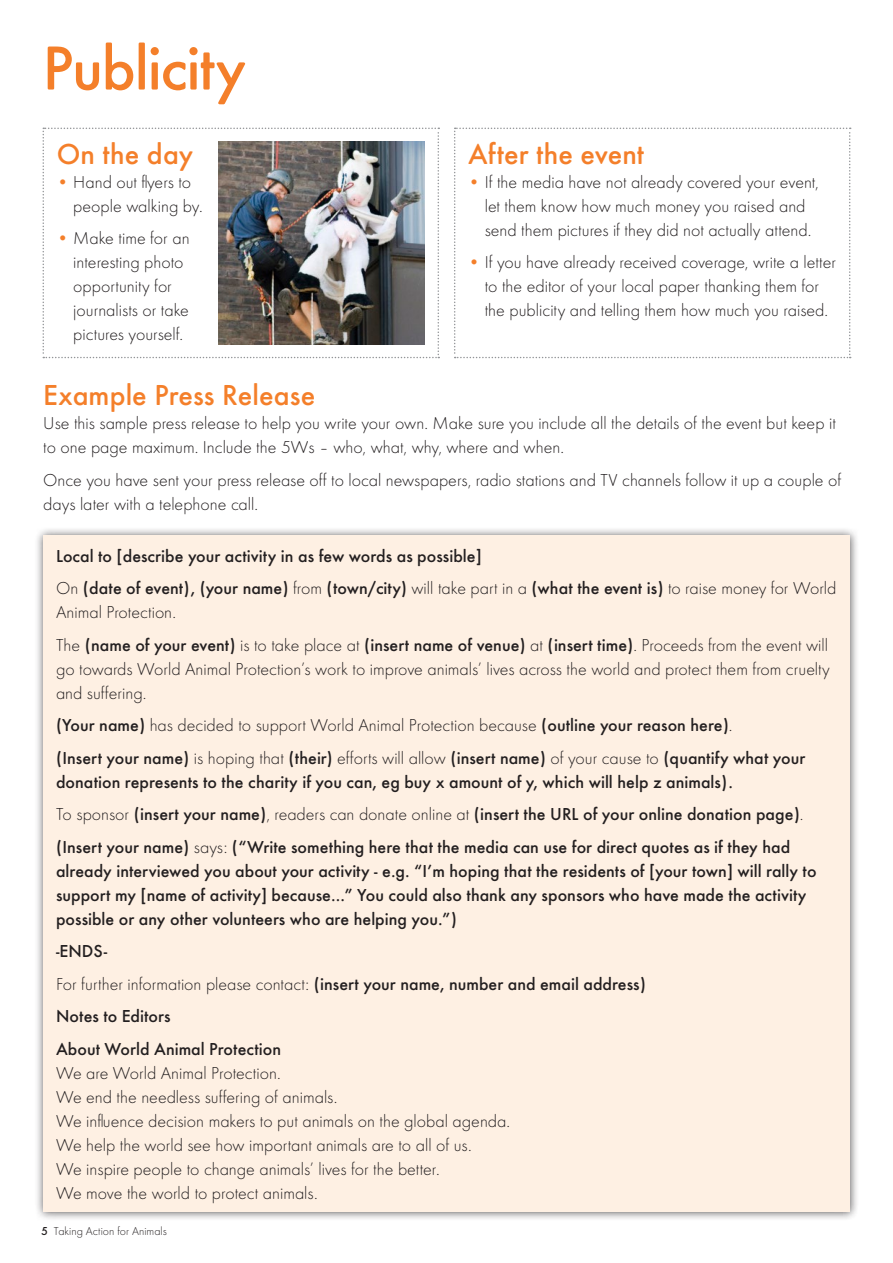
<style>
.page{position:relative;width:893px;height:1263px;background:#fff}
.page>*{position:absolute;margin:0;border:0;box-sizing:border-box;transform-origin:0 0}
.t1{font:500 64.5px "Futura Round";letter-spacing:-.02em;color:#f47f2a}
.t2{font:500 30px "Futura Round";color:#f47f2a}
.t3{font:300 18px/24px "Futura Round";color:#231f20}
.t4{font:500 18px/24px "Futura Round";color:#231f20}
.t5{font:300 12px "Futura Round";color:#231f20}
.s1{font-weight:500;color:#f47f2a}
.s2{font-weight:500}
.s3{font-weight:300}
</style>
<div class="page">
<svg style="left:43px;top:128px;width:396px;height:230px"></svg>
<div style="left:34px;top:527px;width:825px;height:694px;background:#231f20;opacity:.75"></div>
<div style="left:43px;top:536px;width:807px;height:676px;background:#fef0e3"></div>
<svg style="left:454px;top:128px;width:397px;height:230px"></svg>
<img style="left:219px;top:142px;width:206px;height:202px">
<p class="t1" style="left:43px;top:20px;width:205px">Publicity</p>
<p class="t2" style="left:468px;top:132px;width:178px">After the event</p>
<p class="t3" style="left:468px;top:169px;width:352px;text-align:center"><span class="s1">•</span> If the media have not already covered your event, let them know how much money you raised and send them pictures if they did not actually attend.</p>
<p class="t3" style="left:468px;top:250px;width:369px;text-align:center"><span class="s1">•</span> If you have already received coverage, write a letter to the editor of your local paper thanking them for<br>the publicity and telling them how much you raised.</p>
<p class="t2" style="left:57px;top:132px;width:138px">On the day</p>
<p class="t3" style="left:73px;top:169px;width:131px;text-indent:-17px"><span class="s1">•</span> Hand out flyers to people walking by.</p>
<p class="t3" style="left:73px;top:226px;width:118px;text-indent:-17px"><span class="s1">•</span> Make time for an interesting photo opportunity for journalists or take pictures yourself.</p>
<p class="t2" style="left:43px;top:373px;width:274px">Example Press Release</p>
<p class="t3" style="left:43px;top:411px;width:794px">Use this sample press release to help you write your own. Make sure you include all the details of the event but keep it to one page maximum. Include the 5Ws – who, what, why, where and when.</p>
<p class="t3" style="left:43px;top:467px;width:799px">Once you have sent your press release off to local newspapers, radio stations and TV channels follow it up a couple of days later with a telephone call.</p>
<p class="t4" style="left:56px;top:542px;width:427px">Local to [describe your activity in as few words as possible]</p>
<p class="t3" style="left:56px;top:576px;width:782px">On <span class="s2">(date of event), (your name)</span> from <span class="s2">(town/city)</span> will take part in a <span class="s2">(what the event is)</span> to raise money for World<br>Animal Protection.</p>
<p class="t3" style="left:56px;top:632px;width:775px;text-align:justify">The <span class="s2">(name of your event)</span> is to take place at <span class="s2">(insert name of venue)</span> at <span class="s2">(insert time)</span>. Proceeds from the event will go towards World Animal Protection’s work to improve animals’ lives across the world and protect them from cruelty and suffering.</p>
<p class="t3" style="left:56px;top:713px;width:678px"><span class="s2">(Your name)</span> has decided to support World Animal Protection because <span class="s2">(outline your reason here)</span>.</p>
<p class="t4" style="left:56px;top:744px;width:751px">(Insert your name) <span class="s3">is hoping that</span> (their) <span class="s3">efforts will allow</span> (insert name) <span class="s3">of your cause to</span> (quantify what your donation represents to the charity if you can, eg buy x amount of y, which will help z animals).</p>
<p class="t4" style="left:56px;top:801px;width:749px"><span class="s3">To sponsor</span> (insert your name)<span class="s3">, readers can donate online at</span> (insert the URL of your online donation page)<span class="s3">.</span></p>
<p class="t4" style="left:56px;top:833px;width:762px">(Insert your name) <span class="s3">says:</span> (“Write something here that the media can use for direct quotes as if they had already interviewed you about your activity - e.g. “I’m hoping that the residents of [your town] will rally to support my [name of activity] because...” You could also thank any sponsors who have made the activity possible or any other volunteers who are helping you.”)</p>
<p class="t4" style="left:56px;top:938px;width:53px">-ENDS-</p>
<p class="t4" style="left:56px;top:970px;width:591px"><span class="s3">For further information please contact:</span> (insert your name, number and email address)</p>
<p class="t4" style="left:56px;top:1003px;width:116px">Notes to Editors</p>
<p class="t3" style="left:56px;top:1036px;width:456px"><span class="s2">About World Animal Protection<br></span>We are World Animal Protection.<br>We end the needless suffering of animals.<br>We influence decision makers to put animals on the global agenda.<br>We help the world see how important animals are to all of us.<br>We inspire people to change animals’ lives for the better.<br>We move the world to protect animals.</p>
<p class="t5" style="left:41px;top:1223px;width:127px"><span class="s2">5</span> Taking Action for Animals</p>
</div>
